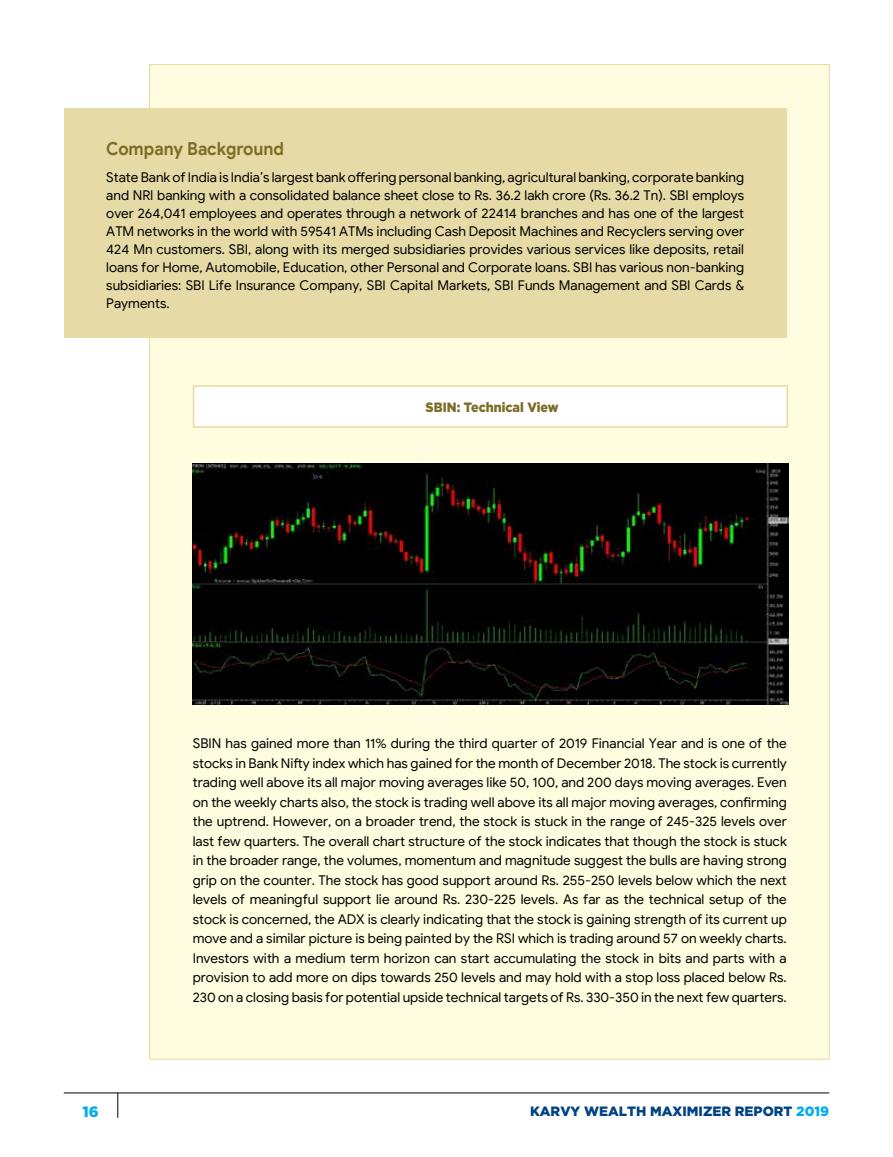
<style>
.page{position:relative;width:893px;height:1157px;background:#fff}
.page>*{position:absolute;margin:0;border:0;box-sizing:border-box;transform-origin:0 0}
.t1{font:700 18px "Google Sans";color:#7c6d25;scale:.93 1}
.t2{font:900 15px "Gotham";color:#00aeef}
.t3{font:13.5px/19.5px "Google Sans";color:#000;text-align:justify}
.t4{font:900 13.5px "Gotham";color:#004282}
.t5{font:900 13.5px "Gotham";color:#7c6d25;scale:.93 1}
.s1{color:#00aeef}
</style>
<div class="page">
<div style="left:149px;top:64px;width:681px;height:995px;background:#fffcdf;border:1px solid #e6daa6"></div>
<div style="left:64px;top:108px;width:723px;height:230px;background:#e6daa6"></div>
<div style="left:194px;top:386px;width:593px;height:41px;background:#fff"></div>
<div style="left:193px;top:385px;width:595px;height:43px;border:2px solid #e6daa6"></div>
<img style="left:193px;top:464px;width:595px;height:240px">
<hr style="left:64px;top:1092px;width:765px;height:1px;background:#000">
<svg style="left:117px;top:1092px;width:1px;height:25px"></svg>
<h1 class="t1" style="left:106px;top:138px;width:193px">Company Background</h1>
<p class="t3" style="left:106px;top:168px;width:639px;line-height:18px">State Bank of India is India’s largest bank offering personal banking, agricultural banking, corporate banking and NRI banking with a consolidated balance sheet close to Rs. 36.2 lakh crore (Rs. 36.2 Tn). SBI employs over 264,041 employees and operates through a network of 22414 branches and has one of the largest ATM networks in the world with 59541 ATMs including Cash Deposit Machines and Recyclers serving over 424 Mn customers. SBI, along with its merged subsidiaries provides various services like deposits, retail loans for Home, Automobile, Education, other Personal and Corporate loans. SBI has various non-banking subsidiaries: SBI Life Insurance Company, SBI Capital Markets, SBI Funds Management and SBI Cards &amp; Payments.</p>
<p class="t5" style="left:426px;top:398px;width:145px">SBIN: Technical View</p>
<p class="t3" style="left:193px;top:733px;width:596px">SBIN has gained more than 11% during the third quarter of 2019 Financial Year and is one of the stocks in Bank Nifty index which has gained for the month of December 2018. The stock is currently trading well above its all major moving averages like 50, 100, and 200 days moving averages. Even on the weekly charts also, the stock is trading well above its all major moving averages, confirming the uptrend. However, on a broader trend, the stock is stuck in the range of 245-325 levels over last few quarters. The overall chart structure of the stock indicates that though the stock is stuck in the broader range, the volumes, momentum and magnitude suggest the bulls are having strong grip on the counter. The stock has good support around Rs. 255-250 levels below which the next levels of meaningful support lie around Rs. 230-225 levels. As far as the technical setup of the stock is concerned, the ADX is clearly indicating that the stock is gaining strength of its current up move and a similar picture is being painted by the RSI which is trading around 57 on weekly charts.<br>Investors with a medium term horizon can start accumulating the stock in bits and parts with a provision to add more on dips towards 250 levels and may hold with a stop loss placed below Rs.<br>230 on a closing basis for potential upside technical targets of Rs. 330-350 in the next few quarters.</p>
<p class="t2" style="left:82px;top:1101px;width:18px">16</p>
<p class="t4" style="left:530px;top:1102px;width:301px">KARVY WEALTH MAXIMIZER REPORT <span class="s1">2019</span></p>
</div>
